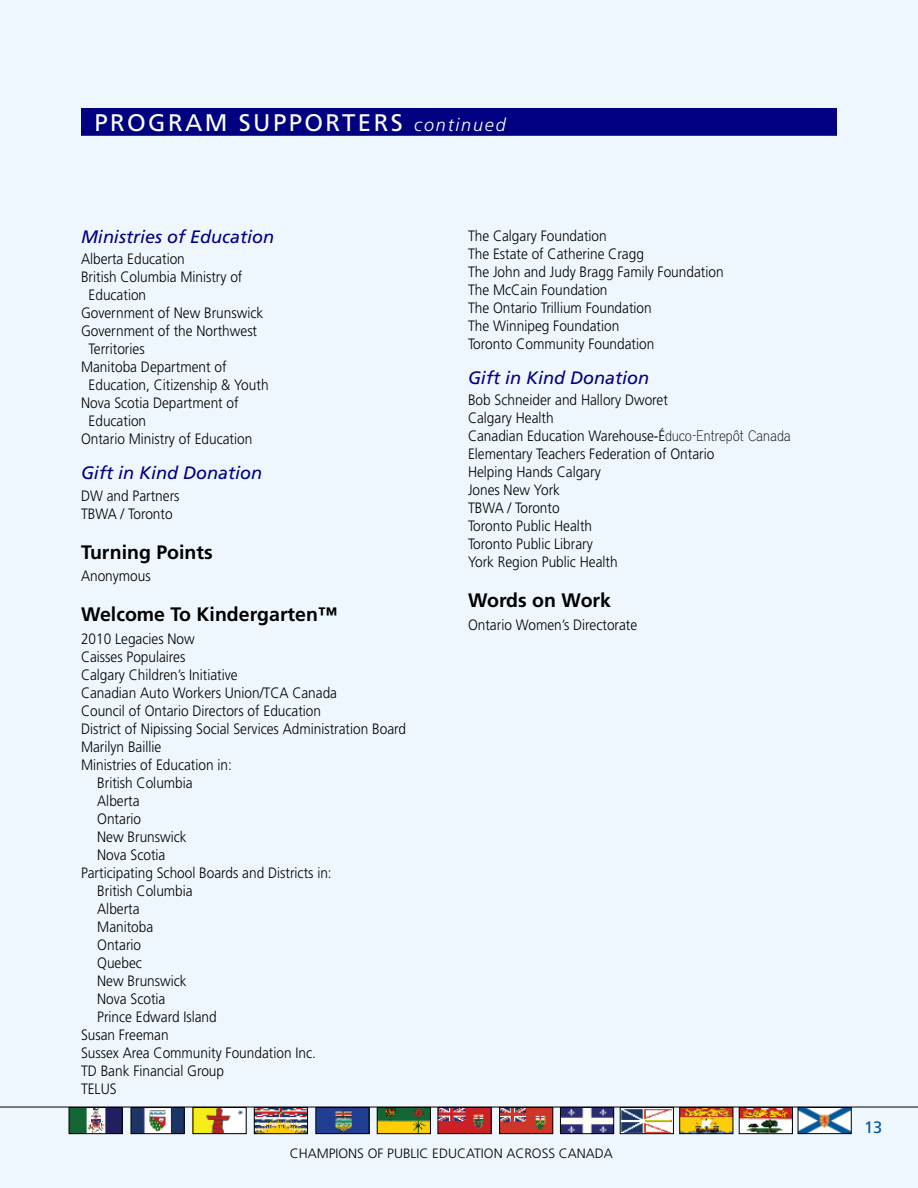
<style>
.page{position:relative;width:918px;height:1188px;background:#eef7fd}
.page>*{position:absolute;margin:0;border:0;box-sizing:border-box;transform-origin:0 0}
.t1{font:24px "Frutiger LT Std";letter-spacing:.1em;color:#fff}
.t2{font:700 19.5px "Frutiger LT Std";color:#000}
.t3{font:italic 18px "Frutiger LT Std";color:#000080}
.t4{font:16.5px "Frutiger LT Std";color:#0054a6}
.t5{font:300 15px/18px "Frutiger LT Std";color:#000;scale:.91 1}
.t6{font:300 13.5px "Frutiger LT Std";color:#000}
.s1{font-weight:300;font-style:italic;font-size:18px}
.s2{font-family:"District";font-weight:100}
</style>
<div class="page">
<img style="left:622px;top:1109px;width:50px;height:23px">
<div style="left:620px;top:1107px;width:54px;height:27px;border:1px solid #000"></div>
<img style="left:501px;top:1109px;width:50px;height:23px">
<div style="left:499px;top:1107px;width:54px;height:27px;border:1px solid #000"></div>
<img style="left:256px;top:1109px;width:50px;height:23px">
<div style="left:254px;top:1107px;width:54px;height:27px;border:1px solid #000"></div>
<img style="left:440px;top:1109px;width:50px;height:23px">
<div style="left:438px;top:1107px;width:54px;height:27px;border:1px solid #000"></div>
<img style="left:379px;top:1109px;width:50px;height:23px">
<div style="left:377px;top:1107px;width:54px;height:27px;border:1px solid #000"></div>
<img style="left:133px;top:1109px;width:50px;height:23px">
<div style="left:131px;top:1107px;width:54px;height:27px;border:1px solid #000"></div>
<img style="left:71px;top:1109px;width:50px;height:23px">
<div style="left:69px;top:1107px;width:54px;height:27px;border:1px solid #000"></div>
<img style="left:317px;top:1109px;width:50px;height:23px">
<div style="left:315px;top:1107px;width:54px;height:27px;border:1px solid #000"></div>
<img style="left:800px;top:1109px;width:50px;height:23px">
<div style="left:798px;top:1107px;width:54px;height:27px;border:1px solid #000"></div>
<img style="left:741px;top:1109px;width:50px;height:23px">
<div style="left:739px;top:1107px;width:54px;height:27px;border:1px solid #000"></div>
<img style="left:195px;top:1109px;width:50px;height:23px">
<div style="left:193px;top:1107px;width:54px;height:27px;border:1px solid #000"></div>
<img style="left:681px;top:1109px;width:50px;height:23px">
<div style="left:679px;top:1107px;width:54px;height:27px;border:1px solid #000"></div>
<img style="left:562px;top:1109px;width:50px;height:23px">
<div style="left:560px;top:1107px;width:54px;height:27px;border:1px solid #000"></div>
<hr style="left:81px;top:134px;width:756px;height:2px;background:#000">
<hr style="left:0;top:1107px;width:918px;height:1px;background:#000">
<div style="left:81px;top:108px;width:756px;height:27px;background:#000080"></div>
<h1 class="t1" style="left:94px;top:108px;width:413px">PROGRAM SUPPORTERS <span class="s1">continued</span></h1>
<p class="t3" style="left:81px;top:226px;width:195px">Ministries of Education</p>
<p class="t5" style="left:81px;top:250px;width:116px">Alberta Education</p>
<p class="t5" style="left:81px;top:268px;width:179px">British Columbia Ministry of</p>
<p class="t5" style="left:89px;top:286px;width:65px">Education</p>
<p class="t5" style="left:81px;top:304px;width:202px">Government of New Brunswick</p>
<p class="t5" style="left:81px;top:322px;width:195px">Government of the Northwest</p>
<p class="t5" style="left:89px;top:340px;width:63px">Territories</p>
<p class="t5" style="left:81px;top:358px;width:162px">Manitoba Department of</p>
<p class="t5" style="left:89px;top:376px;width:199px">Education, Citizenship &amp; Youth</p>
<p class="t5" style="left:81px;top:394px;width:175px">Nova Scotia Department of</p>
<p class="t5" style="left:89px;top:412px;width:65px">Education</p>
<p class="t5" style="left:81px;top:430px;width:190px">Ontario Ministry of Education</p>
<p class="t3" style="left:81px;top:463px;width:183px">Gift in Kind Donation</p>
<p class="t5" style="left:81px;top:487px;width:110px">DW and Partners<br>TBWA / Toronto</p>
<h2 class="t2" style="left:81px;top:540px;width:133px">Turning Points</h2>
<p class="t5" style="left:81px;top:567px;width:78px">Anonymous</p>
<h2 class="t2" style="left:81px;top:603px;width:258px">Welcome To Kindergarten™</h2>
<p class="t5" style="left:81px;top:630px;width:127px">2010 Legacies Now</p>
<p class="t5" style="left:81px;top:648px;width:116px">Caisses Populaires</p>
<p class="t5" style="left:81px;top:666px;width:174px">Calgary Children’s Initiative</p>
<p class="t5" style="left:81px;top:684px;width:283px">Canadian Auto Workers U nion/TCA Canada</p>
<p class="t5" style="left:81px;top:702px;width:265px">Council of Ontario Directors of Education</p>
<p class="t5" style="left:81px;top:720px;width:359px">District of Nipissing Social Services Administration Board</p>
<p class="t5" style="left:81px;top:738px;width:90px">Marilyn Baillie</p>
<p class="t5" style="left:81px;top:756px;width:167px">Ministries of Education in:</p>
<p class="t5" style="left:97px;top:774px;width:107px">British Columbia</p>
<p class="t5" style="left:97px;top:792px;width:48px">Alberta</p>
<p class="t5" style="left:97px;top:810px;width:50px">Ontario</p>
<p class="t5" style="left:97px;top:828px;width:100px">New Brunswick</p>
<p class="t5" style="left:97px;top:846px;width:77px">Nova Scotia</p>
<p class="t5" style="left:81px;top:864px;width:277px">Participating School Boards and Districts in:</p>
<p class="t5" style="left:97px;top:882px;width:107px">British Columbia</p>
<p class="t5" style="left:97px;top:900px;width:48px">Alberta</p>
<p class="t5" style="left:97px;top:918px;width:63px">Manitoba</p>
<p class="t5" style="left:97px;top:936px;width:50px">Ontario</p>
<p class="t5" style="left:97px;top:954px;width:51px">Quebec</p>
<p class="t5" style="left:97px;top:972px;width:100px">New Brunswick</p>
<p class="t5" style="left:97px;top:990px;width:77px">Nova Scotia</p>
<p class="t5" style="left:97px;top:1008px;width:133px">Prince Edward Island</p>
<p class="t5" style="left:81px;top:1026px;width:98px">Susan Freeman</p>
<p class="t5" style="left:81px;top:1044px;width:260px">Sussex Area Community Foundation Inc.</p>
<p class="t5" style="left:81px;top:1062px;width:159px">TD Bank Financial Group</p>
<p class="t5" style="left:81px;top:1080px;width:41px">TELUS</p>
<p class="t5" style="left:468px;top:227px;width:282px">The Calgary Foundation<br>The Estate of Catherine Cragg<br>The John and Judy Bragg Family Foundation<br>The McCain Foundation<br>The Ontario Trillium Foundation<br>The Winnipeg Foundation<br>Toronto Community Foundation</p>
<p class="t3" style="left:468px;top:367px;width:183px">Gift in Kind Donation</p>
<p class="t5" style="left:468px;top:391px;width:356px">Bob Schneider and Hallory Dworet<br>Calgary Health<br>Canadian Education Warehouse-É<span class="s2">duco-Entrepôt Canada<br></span>Elementary Teachers Federation of Ontario<br>Helping Hands Calgary<br>Jones New York<br>TBWA / Toronto<br>Toronto Public Health<br>Toronto Public Library<br>York Region Public Health</p>
<h2 class="t2" style="left:468px;top:589px;width:145px">Words on Work</h2>
<p class="t5" style="left:468px;top:616px;width:188px">Ontario Women’s Directorate</p>
<p class="t6" style="left:290px;top:1146px;width:19px">Champ</p>
<p class="t6" style="left:336px;top:1146px;width:13px">ions</p>
<p class="t6" style="left:368px;top:1146px;width:173px">of public education ac ross</p>
<p class="t6" style="left:559px;top:1146px;width:19px">Cana</p>
<p class="t6" style="left:595px;top:1146px;width:17px">da</p>
<p class="t4" style="left:864px;top:1117px;width:20px">13</p>
</div>
